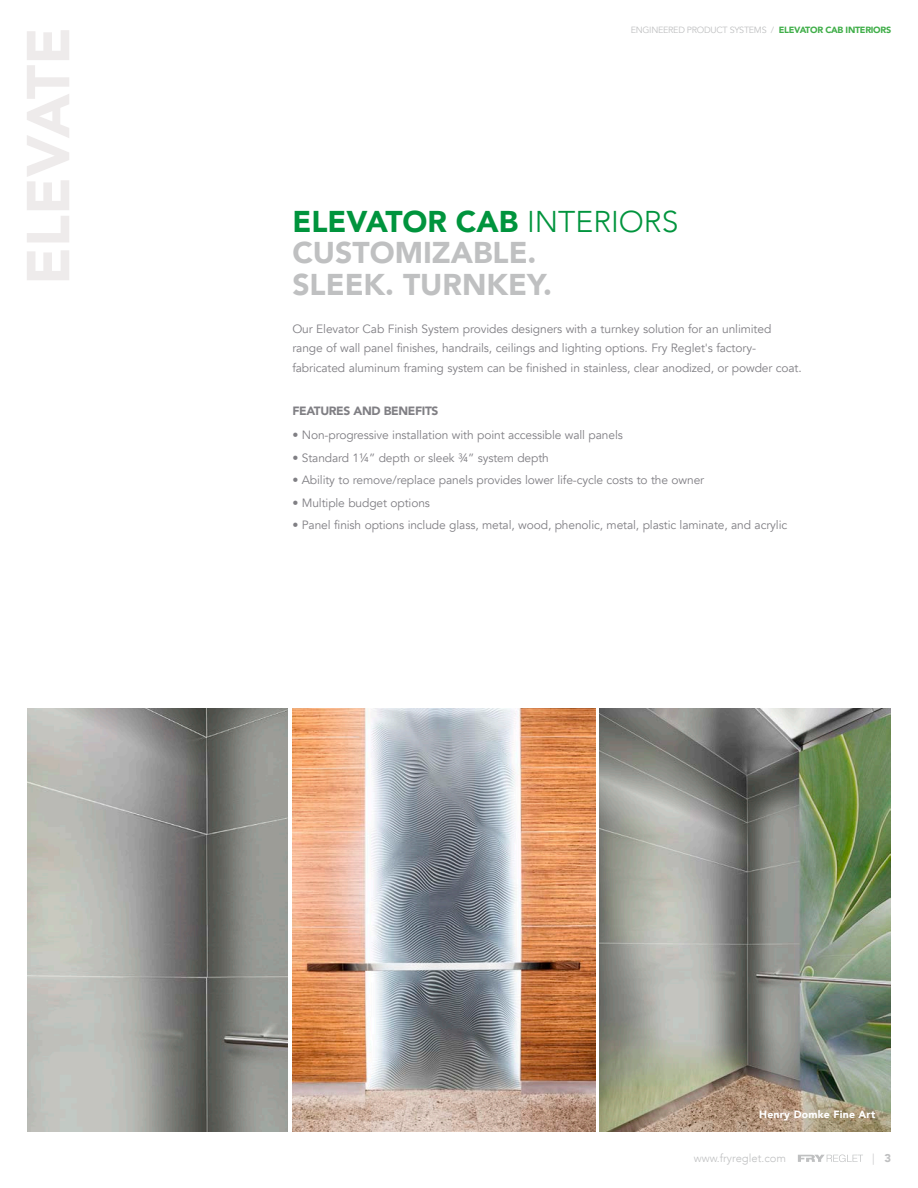
<style>
.page{position:relative;width:918px;height:1188px;background:#fff}
.page>*{position:absolute;margin:0;border:0;box-sizing:border-box;transform-origin:0 0}
.t1{font:900 30px/31.2px "Avenir";color:#bfc0c1}
.Body_Text{font:12px/19.5px "Avenir";letter-spacing:-.01em;color:#807f84}
.Body_Text-2{font:900 12px "Avenir";letter-spacing:-.03em;color:#807f84}
.t2{font:300 11.25px "Avenir";color:#bfc0c1}
.t3{font:900 10.5px "Avenir";letter-spacing:.02em;color:#fff}
.t4{font:9px "Avenir";letter-spacing:-.03em;color:#bfc0c1}
.s1{font-weight:900;color:#40ae49}
.s2{color:#00943d}
.s3{font-weight:300;color:#00943d}
.s4{font-weight:900}
</style>
<div class="page">
<svg style="left:798px;top:1155px;width:65px;height:7px"></svg>
<img style="left:292px;top:708px;width:303px;height:423px">
<img style="left:600px;top:708px;width:291px;height:423px">
<img style="left:27px;top:708px;width:261px;height:423px">
<p class="t4" style="left:631px;top:25px;width:262px">ENGINEERED PRODUCT SYSTEMS / <span class="s1">ELEVATOR CAB INTERIORS</span></p>
<p class="t1" style="left:292px;top:205px;width:388px"><span class="s2">ELEVATOR CAB</span> <span class="s3">INTERIORS<br></span>CUSTOMIZABLE.<br>SLEEK. TURNKEY.</p>
<p class="Body_Text" style="left:292px;top:319px;width:511px">Our Elevator Cab Finish System provides designers with a turnkey solution for an unlimited range of wall panel finishes, handrails, ceilings and lighting options. Fry Reglet's factory&shy;fabricated aluminum framing system can be finished in stainless, clear anodized, or powder coat.</p>
<p class="Body_Text-2" style="left:292px;top:401px;width:147px">FEATURES AND BENEFITS</p>
<p class="Body_Text" style="left:292px;top:425px;width:332px">• Non-progressive installation with point accessible wall panels</p>
<p class="Body_Text" style="left:292px;top:448px;width:258px">• Standard 1¼” depth or sleek ¾” system depth</p>
<p class="Body_Text" style="left:292px;top:470px;width:413px">• Ability to remove/replace panels provides lower life-cycle costs to the owner</p>
<p class="Body_Text" style="left:292px;top:493px;width:139px">• Multiple budget options</p>
<p class="Body_Text" style="left:292px;top:515px;width:496px">• Panel finish options include glass, metal, wood, phenolic, metal, plastic laminate, and acrylic</p>
<p class="t3" style="left:759px;top:1106px;width:118px">Henry Domke Fine Art</p>
<p class="t2" style="left:694px;top:1152px;width:94px">www.fryreglet.com</p>
<p class="t2" style="left:872px;top:1152px;width:20px">| <span class="s4">3</span></p>
</div>
